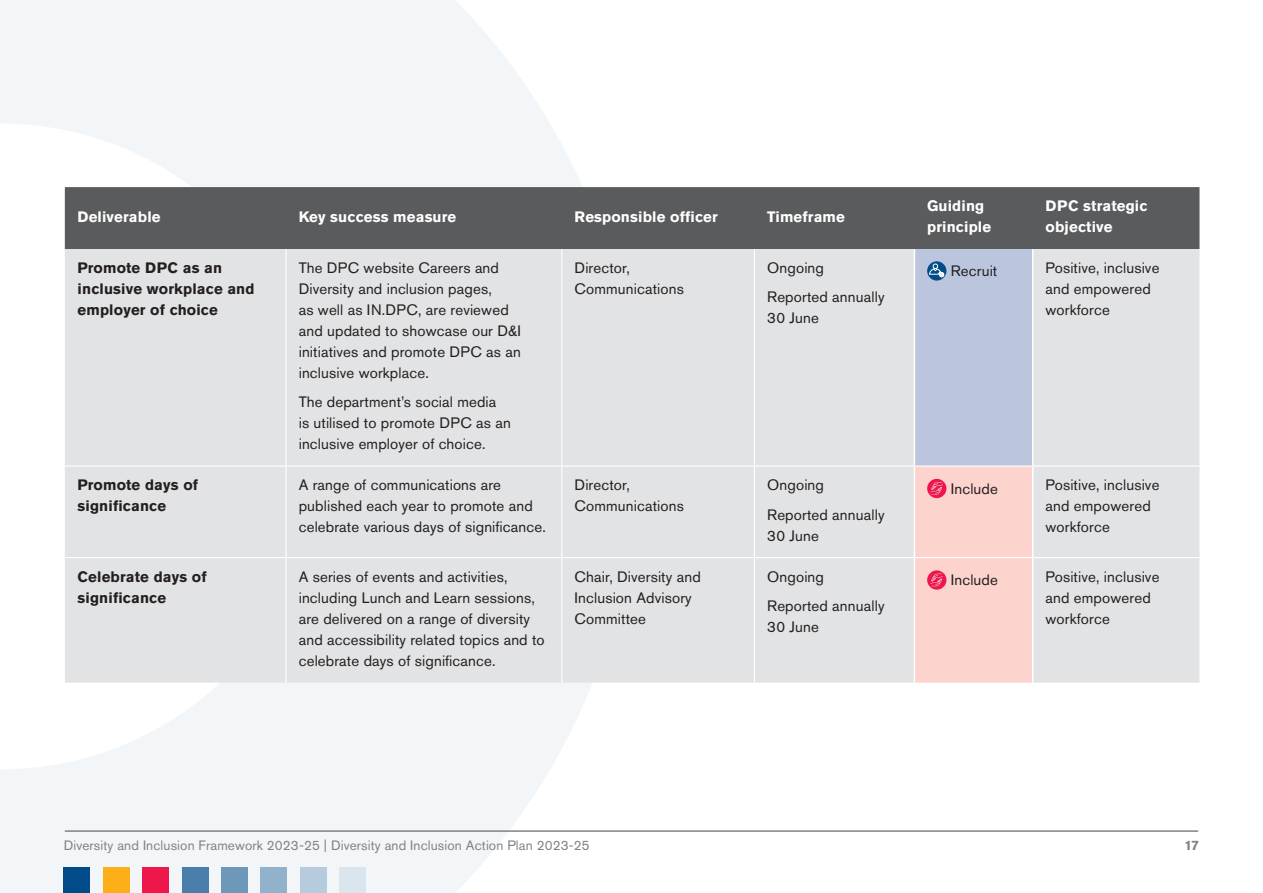
<style>
.page{position:relative;width:1263px;height:893px;background:#fff}
.page>*{position:absolute;margin:0;border:0;box-sizing:border-box;transform-origin:0 0}
.t1{font:15px/21px "Akzidenz Grotesk Std";letter-spacing:.01em;color:#231f20}
.t2{font:700 15px/21px "Akzidenz Grotesk Std";letter-spacing:.01em;color:#231f20}
.t3{font:700 15px/21px "Akzidenz Grotesk Std";letter-spacing:.01em;color:#fff}
.t4{font:13.5px "Akzidenz Grotesk Std";letter-spacing:.01em;color:#808285}
.t5{font:700 13.5px "Akzidenz Grotesk Std";color:#808285}
</style>
<div class="page">
<svg style="left:0;top:0;width:592px;height:893px;fill:#f3f6f9"></svg>
<hr style="left:65px;top:830px;width:1133px;height:2px;background:#808285">
<div style="left:64px;top:867px;width:26px;height:26px;background:#004b88"></div>
<div style="left:103px;top:867px;width:26px;height:26px;background:#fcaf17"></div>
<div style="left:143px;top:867px;width:26px;height:26px;background:#ed174c"></div>
<div style="left:182px;top:867px;width:26px;height:26px;background:#497eaa"></div>
<div style="left:221px;top:867px;width:27px;height:26px;background:#6d98ba"></div>
<div style="left:261px;top:867px;width:26px;height:26px;background:#92b2cc"></div>
<div style="left:300px;top:867px;width:26px;height:26px;background:#b6cbdd"></div>
<div style="left:339px;top:867px;width:27px;height:26px;background:#dbe5ed"></div>
<div style="left:65px;top:187px;width:1134px;height:62px;background:#5a5b5d"></div>
<div style="left:65px;top:249px;width:1134px;height:434px;background:#e2e3e4"></div>
<div style="left:914px;top:249px;width:119px;height:217px;background:#bbc6de"></div>
<hr style="left:914px;top:249px;width:1px;height:216px;background:#fff">
<hr style="left:1032px;top:249px;width:1px;height:216px;background:#fff">
<hr style="left:914px;top:465px;width:119px;height:2px;background:#fff">
<hr style="left:285px;top:249px;width:2px;height:216px;background:#fff">
<hr style="left:561px;top:249px;width:1px;height:216px;background:#fff">
<hr style="left:754px;top:249px;width:1px;height:216px;background:#fff">
<hr style="left:285px;top:467px;width:2px;height:90px;background:#fff">
<hr style="left:561px;top:467px;width:1px;height:90px;background:#fff">
<hr style="left:754px;top:467px;width:1px;height:90px;background:#fff">
<hr style="left:285px;top:558px;width:2px;height:125px;background:#fff">
<hr style="left:561px;top:558px;width:1px;height:125px;background:#fff">
<hr style="left:754px;top:558px;width:1px;height:125px;background:#fff">
<hr style="left:65px;top:465px;width:221px;height:2px;background:#fff">
<hr style="left:286px;top:465px;width:276px;height:2px;background:#fff">
<hr style="left:562px;top:465px;width:192px;height:2px;background:#fff">
<hr style="left:754px;top:465px;width:160px;height:2px;background:#fff">
<hr style="left:1033px;top:465px;width:166px;height:2px;background:#fff">
<hr style="left:65px;top:557px;width:221px;height:1px;background:#fff">
<hr style="left:286px;top:557px;width:276px;height:1px;background:#fff">
<hr style="left:562px;top:557px;width:192px;height:1px;background:#fff">
<hr style="left:754px;top:557px;width:160px;height:1px;background:#fff">
<hr style="left:1033px;top:557px;width:166px;height:1px;background:#fff">
<svg style="left:927px;top:261px;width:19px;height:20px"></svg>
<svg style="left:929px;top:263px;width:16px;height:14px"></svg>
<div style="left:914px;top:466px;width:119px;height:217px;background:#fcd3cd"></div>
<p class="t3" style="left:78px;top:206px;width:85px">Deliverable</p>
<p class="t3" style="left:299px;top:206px;width:159px">Key success measure</p>
<p class="t3" style="left:575px;top:206px;width:145px">Responsible officer</p>
<p class="t3" style="left:767px;top:206px;width:79px">Timeframe</p>
<p class="t3" style="left:927px;top:195px;width:65px">Guiding principle</p>
<p class="t3" style="left:1045px;top:195px;width:103px">DPC strategic objective</p>
<p class="t2" style="left:78px;top:257px;width:178px">Promote DPC as an inclusive workplace and employer of choice</p>
<p class="t1" style="left:299px;top:257px;width:224px">The DPC website Careers and<br>Diversity and inclusion pages,<br>as well as IN.DPC, are reviewed and updated to showcase our D&amp;I initiatives and promote DPC as an inclusive workplace.</p>
<p class="t1" style="left:299px;top:391px;width:214px">The department’s social media<br>is utilised to promote DPC as an inclusive employer of choice.</p>
<p class="t1" style="left:575px;top:257px;width:111px">Director,<br>Communications</p>
<p class="t1" style="left:767px;top:252px;width:119px;line-height:29.5px">Ongoing<br>Reported annually</p>
<p class="t1" style="left:767px;top:307px;width:53px">30 June</p>
<p class="t1" style="left:951px;top:260px;width:48px">Recruit</p>
<p class="t1" style="left:1045px;top:257px;width:115px">Positive, inclusive and empowered workforce</p>
<p class="t2" style="left:78px;top:474px;width:122px">Promote days of significance</p>
<p class="t1" style="left:299px;top:474px;width:249px">A range of communications are published each year to promote and celebrate various days of significance.</p>
<p class="t1" style="left:575px;top:474px;width:111px">Director,<br>Communications</p>
<p class="t1" style="left:767px;top:470px;width:119px;line-height:29.5px">Ongoing<br>Reported annually</p>
<p class="t1" style="left:767px;top:525px;width:53px">30 June</p>
<p class="t2" style="left:78px;top:566px;width:131px">Celebrate days of significance</p>
<p class="t1" style="left:299px;top:566px;width:248px">A series of events and activities, including Lunch and Learn sessions, are delivered on a range of diversity and accessibility related topics and to celebrate days of significance.</p>
<p class="t1" style="left:575px;top:566px;width:128px">Chair, Diversity and<br>Inclusion Advisory<br>Committee</p>
<p class="t1" style="left:767px;top:561px;width:119px;line-height:29.5px">Ongoing<br>Reported annually</p>
<p class="t1" style="left:767px;top:616px;width:53px">30 June</p>
<p class="t1" style="left:951px;top:478px;width:49px">Include</p>
<p class="t1" style="left:1045px;top:474px;width:115px">Positive, inclusive and empowered workforce</p>
<p class="t1" style="left:951px;top:570px;width:49px">Include</p>
<p class="t1" style="left:1045px;top:566px;width:115px">Positive, inclusive and empowered workforce</p>
<p class="t4" style="left:64px;top:838px;width:527px">Diversity and Inclusion Framework 2023-25 | Diversity and Inclusion Action Plan 2023-25</p>
<p class="t5" style="left:1184px;top:838px;width:16px">17</p>
</div>
